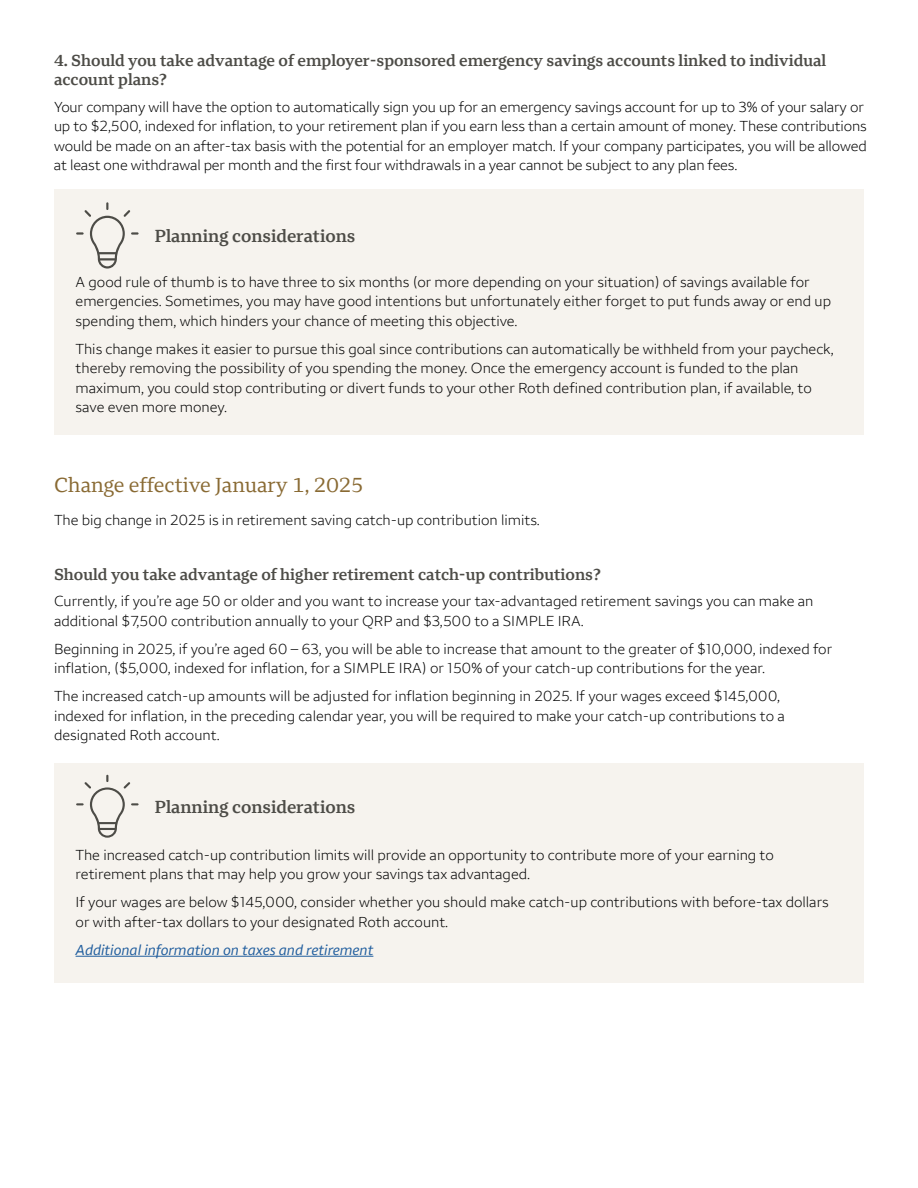
<style>
.page{position:relative;width:918px;height:1188px;background:#fff}
.page>*{position:absolute;margin:0;border:0;box-sizing:border-box;transform-origin:0 0}
.t1{font:21px "Wells Fargo Serif";color:#896a33}
.t2{font:600 18px "Wells Fargo Serif";color:#4d4c47}
.t3{font:600 16.5px/19.5px "Wells Fargo Serif";color:#4d4c47}
.t4{font:300 15px/19.5px "Wells Fargo Sans";color:#000}
.t5{font:italic 15px "Wells Fargo Sans";color:#215e9e}
</style>
<div class="page">
<div style="left:54px;top:190px;width:810px;height:245px;background:#f6f3ee"></div>
<svg style="left:76px;top:202px;width:63px;height:67px"></svg>
<div style="left:54px;top:763px;width:810px;height:219px;background:#f6f3ee"></div>
<hr style="left:76px;top:956px;width:297px;height:1px;background:#215e9e">
<svg style="left:76px;top:775px;width:63px;height:63px"></svg>
<h3 class="t3" style="left:54px;top:51px;width:774px">4. Should you take advantage of employer-sponsored emergency savings accounts linked to individual account plans?</h3>
<p class="t4" style="left:54px;top:97px;width:814px">Your company will have the option to automatically sign you up for an emergency savings account for up to 3% of your salary or up to $2,500, indexed for inflation, to your retirement plan if you earn less than a certain amount of money. These contributions would be made on an after-tax basis with the potential for an employer match. If your company participates, you will be allowed at least one withdrawal per month and the first four withdrawals in a year cannot be subject to any plan fees.</p>
<h4 class="t2" style="left:155px;top:225px;width:202px">Planning considerations</h4>
<p class="t4" style="left:76px;top:272px;width:757px">A good rule of thumb is to have three to six months (or more depending on your situation) of savings available for emergencies. Sometimes, you may have good intentions but unfortunately either forget to put funds away or end up spending them, which hinders your chance of meeting this objective.</p>
<p class="t4" style="left:76px;top:339px;width:760px">This change makes it easier to pursue this goal since contributions can automatically be withheld from your paycheck, thereby removing the possibility of you spending the money. Once the emergency account is funded to the plan maximum, you could stop contributing or divert funds to your other Roth defined contribution plan, if available, to save even more money.</p>
<h2 class="t1" style="left:54px;top:472px;width:311px">Change effective January 1, 2025</h2>
<p class="t4" style="left:54px;top:510px;width:487px">The big change in 2025 is in retirement saving catch-up contribution limits.</p>
<h3 class="t3" style="left:54px;top:565px;width:548px">Should you take advantage of higher retirement catch-up contributions?</h3>
<p class="t4" style="left:54px;top:591px;width:761px">Currently, if you’re age 50 or older and you want to increase your tax-advantaged retirement savings you can make an additional $7,500 contribution annually to your QRP and $3,500 to a SIMPLE IRA.</p>
<p class="t4" style="left:54px;top:639px;width:780px">Beginning in 2025, if you’re aged 60 – 63, you will be able to increase that amount to the greater of $10,000, indexed for inflation, ($5,000, indexed for inflation, for a SIMPLE IRA) or 150% of your catch-up contributions for the year.</p>
<p class="t4" style="left:54px;top:687px;width:732px">The increased catch-up amounts will be adjusted for inflation beginning in 2025. If your wages exceed $145,000, indexed for inflation, in the preceding calendar year, you will be required to make your catch-up contributions to a designated Roth account.</p>
<h4 class="t2" style="left:155px;top:796px;width:202px">Planning considerations</h4>
<p class="t4" style="left:76px;top:845px;width:700px">The increased catch-up contribution limits will provide an opportunity to contribute more of your earning to retirement plans that may help you grow your savings tax advantaged.</p>
<p class="t4" style="left:76px;top:892px;width:755px">If your wages are below $145,000, consider whether you should make catch-up contributions with before-tax dollars or with after-tax dollars to your designated Roth account.</p>
<p class="t5" style="left:76px;top:941px;width:299px">Additional information on taxes and retirement</p>
</div>
